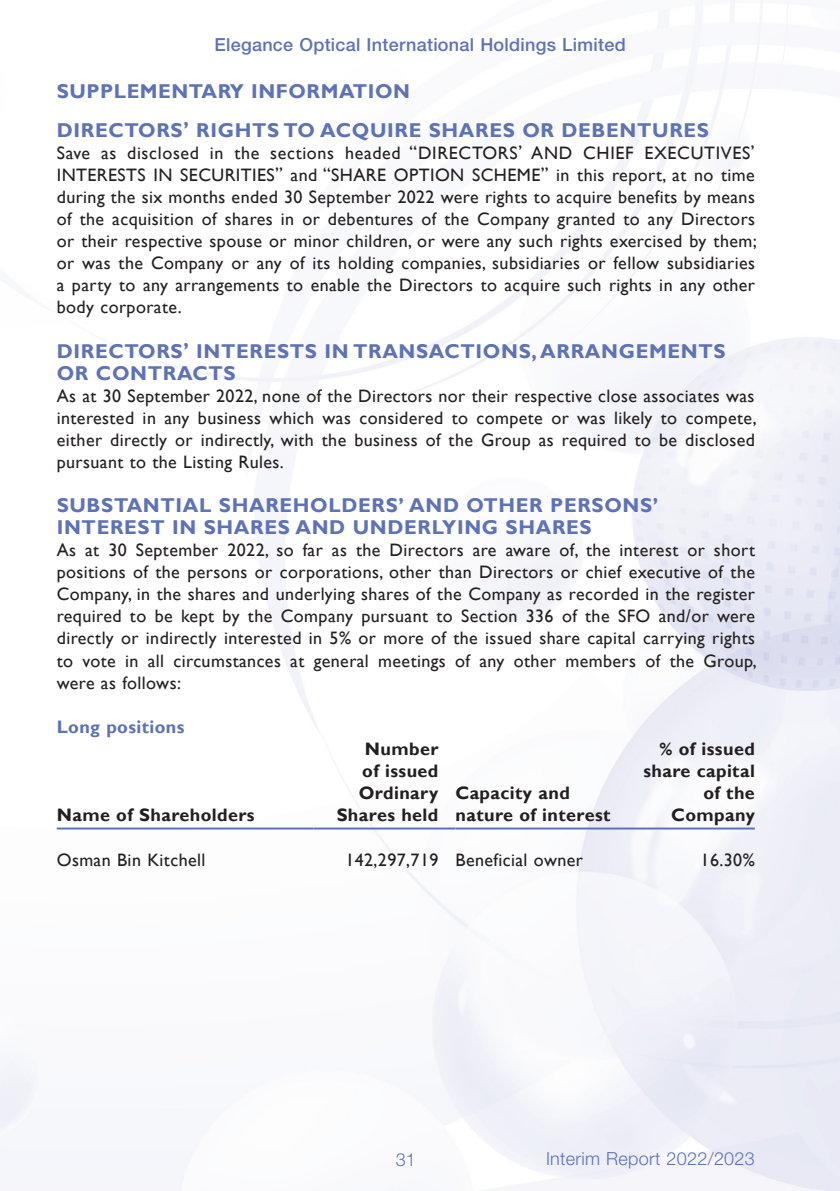
<style>
.page{position:relative;width:840px;height:1191px;background:#fff}
.page>*{position:absolute;margin:0;border:0;box-sizing:border-box;transform-origin:0 0}
.t1{font:700 20px/22px "Gill Sans";letter-spacing:.035em;color:#5d72b7}
.t2{font:18px/22px "Gill Sans";letter-spacing:.025em;color:#231f20;text-align:justify}
.t3{font:700 18px/22px "Gill Sans";letter-spacing:.025em;color:#231f20;text-align:right}
.t4{font:500 18px "Helvetica Neue LT Std";letter-spacing:.015em;color:#5d72b7}
.t5{font:300 18px "Helvetica Neue LT Std";letter-spacing:.015em;color:#5d72b7}
.t6{font:700 18px "Gill Sans";letter-spacing:.025em;color:#5d72b7}
</style>
<div class="page">
<hr style="left:57px;top:827px;width:256px;height:2px;background:#5d72b7">
<hr style="left:313px;top:827px;width:142px;height:2px;background:#5d72b7">
<hr style="left:455px;top:827px;width:174px;height:2px;background:#5d72b7">
<hr style="left:629px;top:827px;width:125px;height:2px;background:#5d72b7">
<p class="t4" style="left:214px;top:34px;width:412px">Elegance Optical International Holdings Limited</p>
<p class="t1" style="left:57px;top:72px;width:653px;line-height:39px">SUPPLEMENTARY INFORMATION<br>DIRECTORS’ RIGHTS TO ACQUIRE SHARES OR DEBENTURES</p>
<p class="t2" style="left:57px;top:142px;width:701px">Save as disclosed in the sections headed “DIRECTORS’ AND CHIEF EXECUTIVES’ INTERESTS IN SECURITIES” and “SHARE OPTION SCHEME” in this report, at no time during the six months ended 30 September 2022 were rights to acquire benefits by means of the acquisition of shares in or debentures of the Company granted to any Directors or their respective spouse or minor children, or were any such rights exercised by them; or was the Company or any of its holding companies, subsidiaries or fellow subsidiaries a party to any arrangements to enable the Directors to acquire such rights in any other body corporate.</p>
<p class="t1" style="left:57px;top:340px;width:670px">DIRECTORS’ INTERESTS IN TRANSACTIONS, ARRANGEMENTS<br>OR CONTRACTS</p>
<p class="t2" style="left:57px;top:385px;width:701px;text-align:left">As at 30 September 2022, none of the Directors nor their respective close associates was interested in any business which was considered to compete or was likely to compete, either directly or indirectly, with the business of the Group as required to be disclosed pursuant to the Listing Rules.</p>
<p class="t1" style="left:57px;top:495px;width:602px">SUBSTANTIAL SHAREHOLDERS’ AND OTHER PERSONS’<br>INTEREST IN SHARES AND UNDERLYING SHARES</p>
<p class="t2" style="left:57px;top:540px;width:701px">As at 30 September 2022, so far as the Directors are aware of, the interest or short positions of the persons or corporations, other than Directors or chief executive of the Company, in the shares and underlying shares of the Company as recorded in the register required to be kept by the Company pursuant to Section 336 of the SFO and/or were directly or indirectly interested in 5% or more of the issued share capital carrying rights to vote in all circumstances at general meetings of any other members of the Group, were as follows:</p>
<p class="t6" style="left:57px;top:716px;width:129px">Long positions</p>
<p class="t3" style="left:57px;top:804px;width:199px">Name of Shareholders</p>
<p class="t3" style="left:336px;top:738px;width:103px">Number<br>of issued<br>Ordinary<br>Shares held</p>
<p class="t3" style="left:455px;top:782px;width:156px;text-align:left">Capacity and nature of interest</p>
<p class="t3" style="left:643px;top:738px;width:113px">% of issued share capital of the<br>Company</p>
<p class="t2" style="left:57px;top:849px;width:150px">Osman Bin Kitchell</p>
<p class="t2" style="left:345px;top:849px;width:239px">142,297,719 Beneficial owner</p>
<p class="t2" style="left:700px;top:849px;width:56px">16.30%</p>
<p class="t5" style="left:395px;top:1148px;width:22px">31</p>
<p class="t5" style="left:545px;top:1147px;width:210px">Interim Report 2022/2023</p>
</div>
